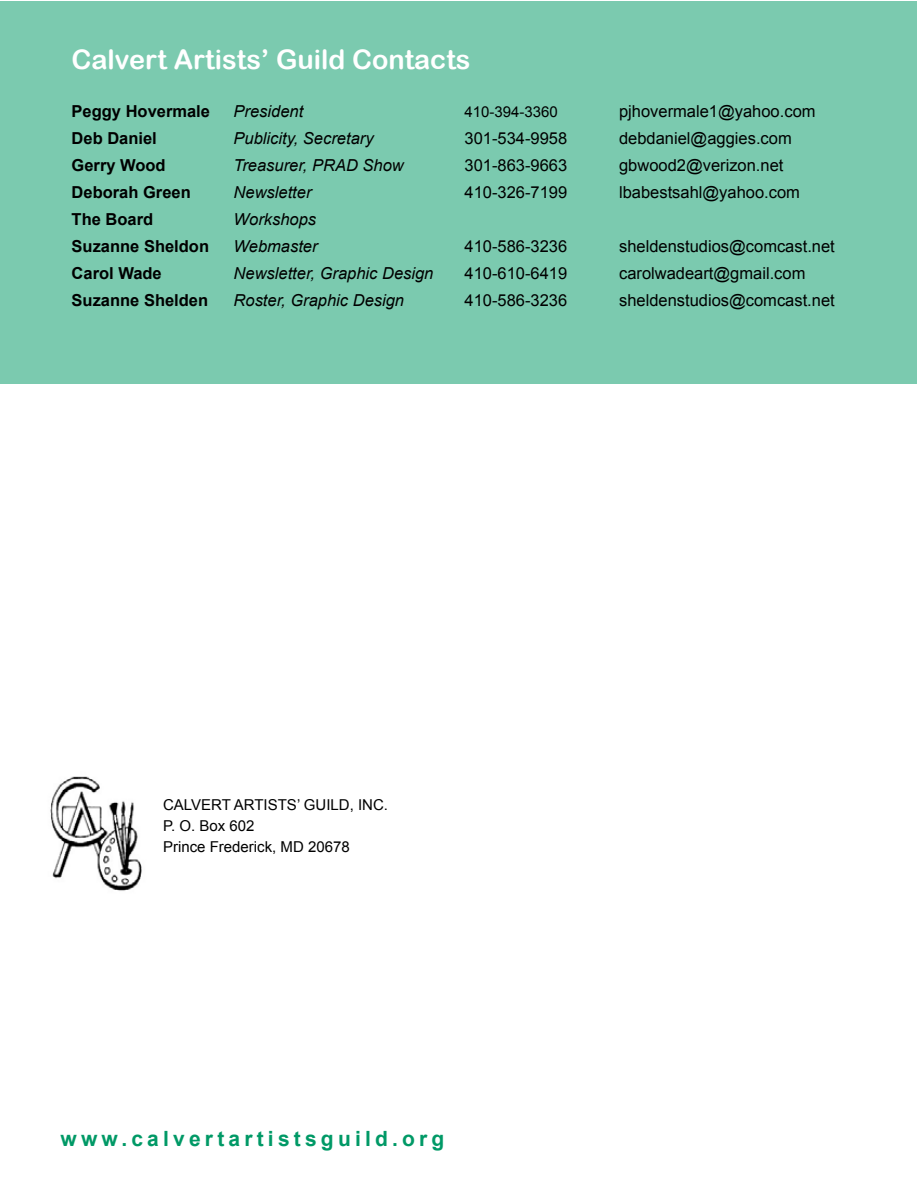
<style>
.page{position:relative;width:918px;height:1188px;background:#fff}
.page>*{position:absolute;margin:0;border:0;box-sizing:border-box;transform-origin:0 0}
.t1{font:27px "Arial Rounded MT Bold";color:#fff}
.t2{font:700 21px "Arial";letter-spacing:.2em;color:#096}
.t3{font:16.5px "Arial";color:#000}
.t4{font:italic 16.5px "Arial";color:#000}
.t5{font:700 16.5px "Arial";color:#000}
.t6{font:15px/21px "Arial";color:#000}
</style>
<div class="page">
<div style="left:0;top:1px;width:917px;height:383px;background:#7acaaf"></div>
<img style="left:50px;top:776px;width:92px;height:115px">
<h1 class="t1" style="left:72px;top:44px;width:400px">Calvert Artists’ Guild Contacts</h1>
<p class="t5" style="left:72px;top:101px;width:140px">Peggy Hovermale</p>
<p class="t4" style="left:234px;top:101px;width:71px">President</p>
<p class="t6" style="left:465px;top:102px;width:95px">410-394-3360</p>
<p class="t3" style="left:619px;top:101px;width:198px">pjhovermale1@yahoo.com</p>
<p class="t5" style="left:72px;top:128px;width:87px">Deb Daniel</p>
<p class="t4" style="left:234px;top:128px;width:141px">Publicity, Secretary</p>
<p class="t3" style="left:465px;top:128px;width:104px">301-534-9958</p>
<p class="t3" style="left:619px;top:128px;width:174px">debdaniel@aggies.com</p>
<p class="t5" style="left:72px;top:155px;width:96px">Gerry Wood</p>
<p class="t4" style="left:234px;top:155px;width:172px">Treasurer, PRAD Show</p>
<p class="t3" style="left:465px;top:155px;width:104px">301-863-9663</p>
<p class="t3" style="left:619px;top:155px;width:166px">gbwood2@verizon.net</p>
<p class="t5" style="left:72px;top:182px;width:121px">Deborah Green</p>
<p class="t4" style="left:234px;top:182px;width:79px">Newsletter</p>
<p class="t3" style="left:465px;top:182px;width:104px">410-326-7199</p>
<p class="t3" style="left:619px;top:182px;width:182px">lbabestsahl@yahoo.com</p>
<p class="t5" style="left:72px;top:209px;width:83px">The Board</p>
<p class="t4" style="left:234px;top:209px;width:84px">Workshops</p>
<p class="t5" style="left:72px;top:236px;width:139px">Suzanne Sheldon</p>
<p class="t4" style="left:234px;top:236px;width:86px">Webmaster</p>
<p class="t3" style="left:465px;top:236px;width:104px">410-586-3236</p>
<p class="t3" style="left:619px;top:236px;width:217px">sheldenstudios@comcast.net</p>
<p class="t5" style="left:72px;top:263px;width:92px">Carol Wade</p>
<p class="t4" style="left:234px;top:263px;width:201px">Newsletter, Graphic Design</p>
<p class="t3" style="left:465px;top:263px;width:104px">410-610-6419</p>
<p class="t3" style="left:619px;top:263px;width:188px">carolwadeart@gmail.com</p>
<p class="t5" style="left:72px;top:290px;width:138px">Suzanne Shelden</p>
<p class="t4" style="left:234px;top:290px;width:172px">Roster, Graphic Design</p>
<p class="t3" style="left:465px;top:290px;width:104px">410-586-3236</p>
<p class="t3" style="left:619px;top:290px;width:217px">sheldenstudios@comcast.net</p>
<p class="t6" style="left:163px;top:794px;width:49px">Calvert</p>
<p class="t6" style="left:234px;top:794px;width:20px">Artists</p>
<p class="t6" style="left:297px;top:794px;width:28px">’ Guild</p>
<p class="t6" style="left:350px;top:794px;width:40px">, Inc.</p>
<p class="t6" style="left:163px;top:815px;width:188px">P. O. Box 602<br>Prince Frederick, MD 20678</p>
<p class="t2" style="left:61px;top:1125px;width:385px">www.calvertartistsguild.org</p>
</div>
